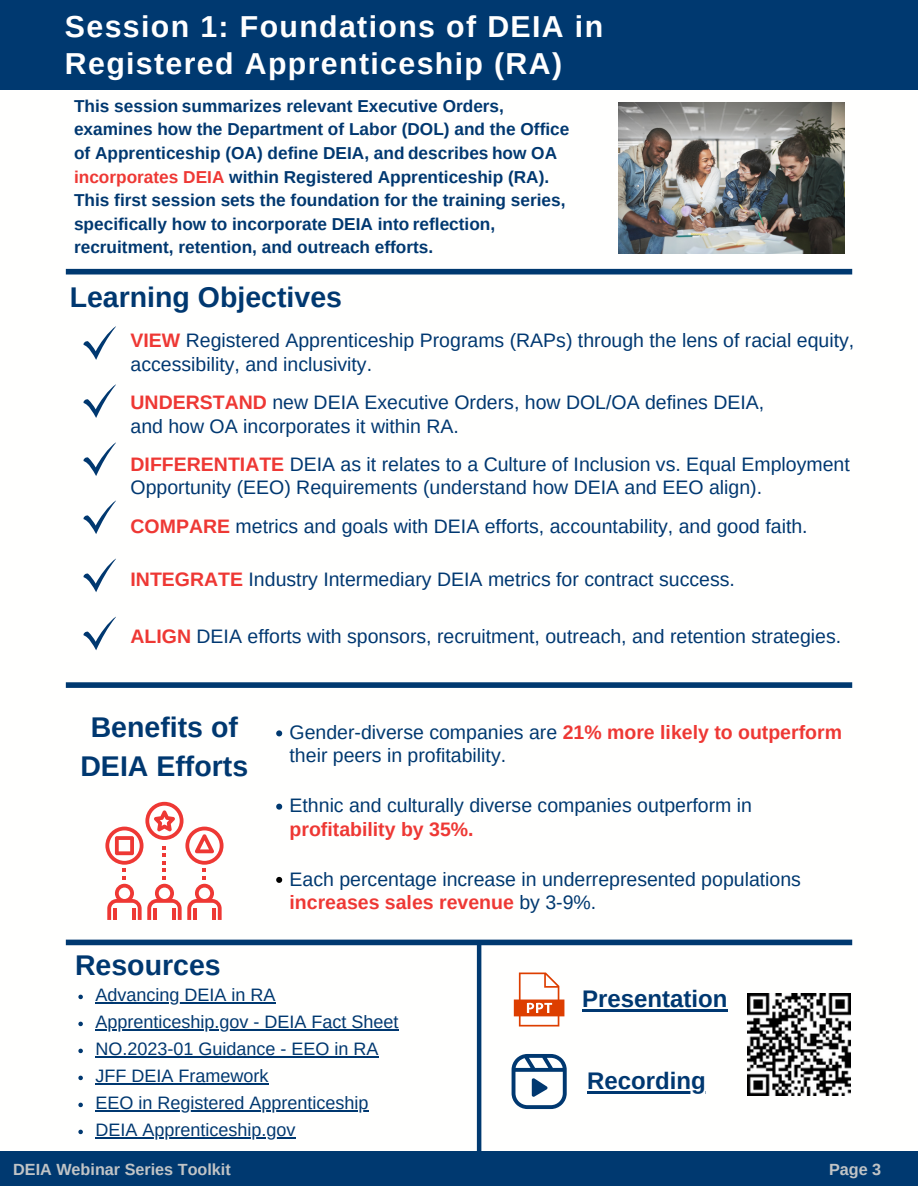
<style>
.page{position:relative;width:918px;height:1188px;background:#fff}
.page>*{position:absolute;margin:0;border:0;box-sizing:border-box;transform-origin:0 0}
.t1{font:700 30.3px/37.2px "Arimo";letter-spacing:.045em;color:#fff}
.t2{font:700 28.5px/39.3px "Arimo";color:#003870;text-align:center}
.t3{font:700 24px "Arimo";color:#003871}
.t4{font:19.5px/23.7px "Arimo";color:#003871}
.t5{font:19.5px/23.2px "Arimo";color:#003970}
.t6{font:18px "Arimo";color:#003870}
.t7{font:700 17.25px/23.7px "Arimo";color:#003870}
.t8{font:700 16.2px "Arimo";color:#c1c4c6}
.s1{color:#ee3834}
.s2{font-weight:700;color:#ee3834}
</style>
<div class="page">
<svg style="left:78px;top:995px;width:5px;height:4px"></svg>
<hr style="left:95px;top:1003px;width:181px;height:1px;background:#003870">
<svg style="left:78px;top:1022px;width:5px;height:4px"></svg>
<hr style="left:95px;top:1030px;width:304px;height:1px;background:#003870">
<svg style="left:78px;top:1049px;width:5px;height:4px"></svg>
<hr style="left:95px;top:1057px;width:284px;height:1px;background:#003870">
<svg style="left:78px;top:1076px;width:5px;height:4px"></svg>
<hr style="left:95px;top:1084px;width:173px;height:1px;background:#003870">
<svg style="left:78px;top:1103px;width:5px;height:4px"></svg>
<hr style="left:95px;top:1111px;width:274px;height:1px;background:#003870">
<svg style="left:78px;top:1130px;width:5px;height:4px"></svg>
<hr style="left:95px;top:1138px;width:201px;height:1px;background:#003870">
<div style="left:0;top:1151px;width:918px;height:35px;background:#003970"></div>
<svg style="left:514px;top:973px;width:50px;height:54px"></svg>
<hr style="left:477px;top:943px;width:4px;height:208px;background:#003970">
<svg style="left:512px;top:1054px;width:55px;height:55px"></svg>
<svg style="left:83px;top:326px;width:33px;height:34px"></svg>
<svg style="left:83px;top:500px;width:33px;height:34px"></svg>
<svg style="left:83px;top:616px;width:33px;height:34px"></svg>
<svg style="left:83px;top:558px;width:33px;height:34px"></svg>
<svg style="left:83px;top:442px;width:33px;height:34px"></svg>
<svg style="left:83px;top:384px;width:33px;height:34px"></svg>
<div style="left:0;top:0;width:918px;height:90px;background:#003970"></div>
<svg style="left:105px;top:802px;width:119px;height:118px"></svg>
<svg style="left:276px;top:730px;width:6px;height:6px"></svg>
<svg style="left:276px;top:804px;width:6px;height:6px"></svg>
<svg style="left:276px;top:877px;width:6px;height:6px"></svg>
<img style="left:618px;top:102px;width:226px;height:151px">
<div style="left:66px;top:269px;width:786px;height:6px;background:#003970"></div>
<div style="left:66px;top:682px;width:786px;height:6px;background:#003970"></div>
<div style="left:66px;top:940px;width:786px;height:5px;background:#003970"></div>
<hr style="left:582px;top:1009px;width:146px;height:2px;background:#003871">
<hr style="left:587px;top:1091px;width:119px;height:3px;background:#003871">
<img style="left:748px;top:993px;width:102px;height:103px">
<p class="t1" style="left:65px;top:7px;width:540px">Session 1: Foundations of DEIA in<br>Registered Apprenticeship (RA)</p>
<p class="t7" style="left:74px;top:94px;width:431px">This session summarizes relevant Executive Orders,</p>
<p class="t7" style="left:74px;top:118px;width:497px">examines how the Department of Labor (DOL) and the Office</p>
<p class="t7" style="left:74px;top:141px;width:485px">of Apprenticeship (OA) define DEIA, and describes how OA <span class="s1">incorporates DEIA</span> within Registered Apprenticeship (RA).</p>
<p class="t7" style="left:74px;top:188px;width:493px">This first session sets the foundation for the training series, specifically how to incorporate DEIA into reflection,</p>
<p class="t7" style="left:74px;top:236px;width:361px">recruitment, retention, and outreach efforts.</p>
<p class="t2" style="left:70px;top:277px;width:274px">Learning Objectives</p>
<p class="t4" style="left:131px;top:328px;width:725px"><span class="s2">VIEW</span> Registered Apprenticeship Programs (RAPs) through the lens of racial equity, accessibility, and inclusivity.</p>
<p class="t4" style="left:131px;top:390px;width:635px"><span class="s2">UNDERSTAND</span> new DEIA Executive Orders, how DOL/OA defines DEIA,</p>
<p class="t4" style="left:131px;top:414px;width:330px">and how OA incorporates it within RA.</p>
<p class="t4" style="left:131px;top:452px;width:721px"><span class="s2">DIFFERENTIATE</span> DEIA as it relates to a Culture of Inclusion vs. Equal Employment<br>Opportunity (EEO) Requirements (understand how DEIA and EEO align).</p>
<p class="t4" style="left:131px;top:514px;width:679px"><span class="s2">COMPARE</span> metrics and goals with DEIA efforts, accountability, and good faith.</p>
<p class="t4" style="left:131px;top:567px;width:606px"><span class="s2">INTEGRATE</span> Industry Intermediary DEIA metrics for contract success.</p>
<p class="t4" style="left:131px;top:624px;width:712px"><span class="s2">ALIGN</span> DEIA efforts with sponsors, recruitment, outreach, and retention strategies.</p>
<p class="t2" style="left:80px;top:707px;width:169px">Benefits of<br>DEIA Efforts</p>
<p class="t5" style="left:290px;top:721px;width:554px">Gender-diverse companies are <span class="s2">21% more likely to outperform </span>their peers in profitability.</p>
<p class="t5" style="left:290px;top:794px;width:464px">Ethnic and culturally diverse companies outperform in <span class="s2">profitability by 35%.</span></p>
<p class="t5" style="left:290px;top:867px;width:513px">Each percentage increase in underrepresented populations <span class="s2">increases sales revenue</span> by 3-9%.</p>
<p class="t2" style="left:75px;top:945px;width:147px">Resources</p>
<p class="t6" style="left:95px;top:985px;width:181px">Advancing DEIA in RA</p>
<p class="t6" style="left:95px;top:1012px;width:304px">Apprenticeship.gov - DEIA Fact Sheet</p>
<p class="t6" style="left:95px;top:1039px;width:284px">NO.2023-01 Guidance - EEO in RA</p>
<p class="t6" style="left:95px;top:1066px;width:174px">JFF DEIA Framework</p>
<p class="t6" style="left:95px;top:1093px;width:274px">EEO in Registered Apprenticeship</p>
<p class="t6" style="left:95px;top:1120px;width:201px">DEIA Apprenticeship.gov</p>
<p class="t3" style="left:582px;top:985px;width:147px">Presentation</p>
<p class="t3" style="left:587px;top:1067px;width:120px">Recording</p>
<p class="t8" style="left:13px;top:1160px;width:219px">DEIA Webinar Series Toolkit</p>
<p class="t8" style="left:829px;top:1160px;width:54px">Page 3</p>
</div>
